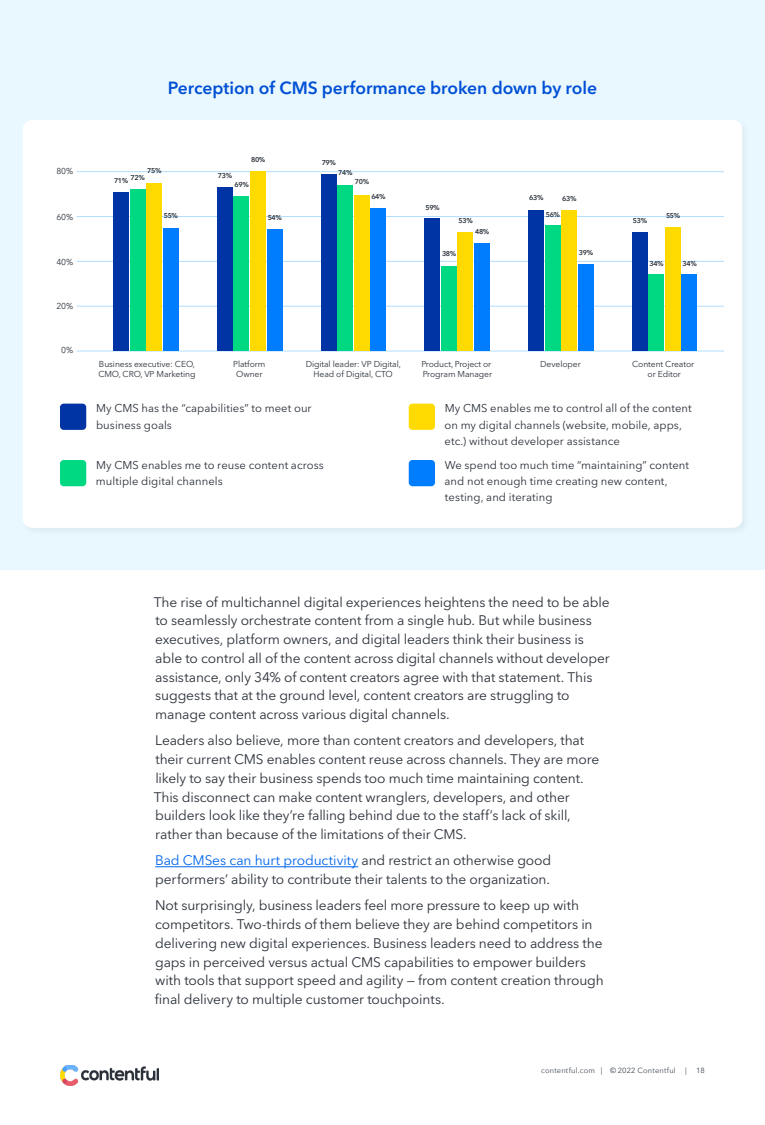
<style>
.page{position:relative;width:765px;height:1125px;background:#fff}
.page>*{position:absolute;margin:0;border:0;box-sizing:border-box;transform-origin:0 0}
.t1{font:600 17.5px "Avenir Next LT Pro";letter-spacing:-.005em;color:#0050d5}
.t2{font:13.75px/18.8px "Avenir Next LT Pro";letter-spacing:-.01em;color:#2a3039}
.t3{font:11.25px/16.2px "Avenir Next LT Pro";letter-spacing:.005em;color:#2a3039}
.t4{font:8.5px/10.2px "Avenir Next LT Pro";letter-spacing:-.01em;color:#2a3039;text-align:center}
.t5{font:7.5px "Avenir Next";letter-spacing:.025em;color:#404953}
.t6{font:600 7px "Avenir Next LT Pro";letter-spacing:-.05em;color:#2a3039}
.s1{color:#0065eb}
</style>
<div class="page">
<div style="left:0;top:0;width:765px;height:570px;background:#e9f7ff"></div>
<div style="left:21px;top:118px;width:730px;height:418px;background:#e5f3fb"></div>
<div style="left:23px;top:120px;width:719px;height:408px;background:#fff"></div>
<hr style="left:77px;top:216px;width:647px;height:1px;background:#b2deff">
<hr style="left:77px;top:261px;width:647px;height:1px;background:#b2deff">
<hr style="left:77px;top:306px;width:647px;height:1px;background:#b2deff">
<hr style="left:77px;top:351px;width:647px;height:1px;background:#b2deff">
<hr style="left:77px;top:171px;width:647px;height:1px;background:#b2deff">
<div style="left:113px;top:192px;width:16px;height:159px;background:#0033a3"></div>
<div style="left:130px;top:189px;width:16px;height:162px;background:#00d981"></div>
<div style="left:146px;top:183px;width:16px;height:168px;background:#ffda00"></div>
<div style="left:163px;top:228px;width:16px;height:123px;background:#007cff"></div>
<div style="left:217px;top:187px;width:16px;height:164px;background:#0033a3"></div>
<div style="left:233px;top:197px;width:16px;height:154px;background:#00d981"></div>
<div style="left:250px;top:171px;width:16px;height:180px;background:#ffda00"></div>
<div style="left:267px;top:229px;width:15px;height:122px;background:#007cff"></div>
<div style="left:321px;top:174px;width:16px;height:177px;background:#0033a3"></div>
<div style="left:337px;top:185px;width:16px;height:166px;background:#00d981"></div>
<div style="left:354px;top:195px;width:16px;height:156px;background:#ffda00"></div>
<div style="left:370px;top:208px;width:16px;height:143px;background:#007cff"></div>
<div style="left:424px;top:218px;width:16px;height:133px;background:#0033a3"></div>
<div style="left:441px;top:266px;width:16px;height:85px;background:#00d981"></div>
<div style="left:457px;top:232px;width:16px;height:119px;background:#ffda00"></div>
<div style="left:474px;top:243px;width:16px;height:108px;background:#007cff"></div>
<div style="left:528px;top:210px;width:16px;height:141px;background:#0033a3"></div>
<div style="left:545px;top:225px;width:16px;height:126px;background:#00d981"></div>
<div style="left:561px;top:210px;width:16px;height:141px;background:#ffda00"></div>
<div style="left:578px;top:264px;width:16px;height:87px;background:#007cff"></div>
<div style="left:632px;top:232px;width:16px;height:119px;background:#0033a3"></div>
<div style="left:648px;top:274px;width:16px;height:77px;background:#00d981"></div>
<div style="left:665px;top:227px;width:16px;height:124px;background:#ffda00"></div>
<div style="left:682px;top:274px;width:15px;height:77px;background:#007cff"></div>
<img style="left:60px;top:1065px;width:99px;height:20px">
<hr style="left:155px;top:866px;width:203px;height:1px;background:#0065eb">
<div style="left:409px;top:460px;width:26px;height:26px;background:#007cff;border-radius:4px"></div>
<div style="left:60px;top:460px;width:26px;height:26px;background:#00d981;border-radius:4px"></div>
<div style="left:409px;top:404px;width:26px;height:26px;background:#ffda00;border-radius:4px"></div>
<div style="left:60px;top:404px;width:26px;height:26px;background:#0033a3;border-radius:4px"></div>
<p class="t4" style="left:56px;top:166px;width:18px">80%</p>
<p class="t4" style="left:56px;top:211px;width:18px">60%</p>
<p class="t4" style="left:56px;top:256px;width:18px">40%</p>
<p class="t4" style="left:56px;top:301px;width:18px">20%</p>
<p class="t4" style="left:61px;top:345px;width:14px">0%</p>
<p class="t1" style="left:168px;top:77px;width:431px">Perception of CMS performance broken down by role</p>
<p class="t6" style="left:251px;top:155px;width:16px">80%</p>
<p class="t6" style="left:322px;top:158px;width:16px">79%</p>
<p class="t6" style="left:147px;top:166px;width:16px">75%</p>
<p class="t6" style="left:114px;top:175px;width:32px">71% 72%</p>
<p class="t6" style="left:218px;top:172px;width:16px">73%</p>
<p class="t6" style="left:235px;top:180px;width:16px">69%</p>
<p class="t6" style="left:338px;top:169px;width:16px">74%</p>
<p class="t6" style="left:355px;top:177px;width:16px">70%</p>
<p class="t6" style="left:371px;top:192px;width:16px">64%</p>
<p class="t6" style="left:529px;top:193px;width:16px">63%</p>
<p class="t6" style="left:562px;top:194px;width:16px">63%</p>
<p class="t6" style="left:164px;top:212px;width:16px">55%</p>
<p class="t6" style="left:268px;top:213px;width:16px">54%</p>
<p class="t6" style="left:425px;top:203px;width:16px">59%</p>
<p class="t6" style="left:459px;top:216px;width:16px">53%</p>
<p class="t6" style="left:546px;top:210px;width:16px">56%</p>
<p class="t6" style="left:633px;top:216px;width:16px">53%</p>
<p class="t6" style="left:666px;top:212px;width:16px">55%</p>
<p class="t6" style="left:475px;top:228px;width:16px">48%</p>
<p class="t6" style="left:442px;top:249px;width:16px">38%</p>
<p class="t6" style="left:579px;top:248px;width:16px">39%</p>
<p class="t6" style="left:649px;top:259px;width:16px">34%</p>
<p class="t6" style="left:683px;top:259px;width:16px">34%</p>
<p class="t4" style="left:98px;top:359px;width:99px;text-align:left">Business executive: CEO,<br>CMO, CRO, VP Marketing</p>
<p class="t4" style="left:233px;top:359px;width:34px">Platform<br>Owner</p>
<p class="t4" style="left:306px;top:359px;width:97px">Digital leader: VP Digital,<br>Head of Digital, CTO</p>
<p class="t4" style="left:421px;top:359px;width:72px;text-align:left">Product, Project or<br>Program Manager</p>
<p class="t4" style="left:540px;top:359px;width:42px">Developer</p>
<p class="t4" style="left:632px;top:359px;width:63px">Content Creator or Editor</p>
<p class="t3" style="left:96px;top:400px;width:217px">My CMS has the “capabilities” to meet our business goals</p>
<p class="t3" style="left:96px;top:457px;width:229px">My CMS enables me to reuse content across multiple digital channels</p>
<p class="t3" style="left:445px;top:400px;width:249px">My CMS enables me to control all of the content on my digital channels (website, mobile, apps, etc.) without developer assistance</p>
<p class="t3" style="left:445px;top:457px;width:246px">We spend too much time “maintaining” content and not enough time creating new content, testing, and iterating</p>
<p class="t2" style="left:154px;top:592px;width:457px">The rise of multichannel digital experiences heightens the need to be able to seamlessly orchestrate content from a single hub. But while business executives, platform owners, and digital leaders think their business is able to control all of the content across digital channels without developer assistance, only 34% of content creators agree with that statement. This suggests that at the ground level, content creators are struggling to manage content across various digital channels.</p>
<p class="t2" style="left:154px;top:731px;width:447px">Leaders also believe, more than content creators and developers, that their current CMS enables content reuse across channels. They are more likely to say their business spends too much time maintaining content.<br>This disconnect can make content wranglers, developers, and other builders look like they’re falling behind due to the staff’s lack of skill, rather than because of the limitations of their CMS.</p>
<p class="t2" style="left:155px;top:851px;width:398px"><span class="s1">Bad CMSes can hurt productivity</span> and restrict an otherwise good performers’ ability to contribute their talents to the organization.</p>
<p class="t2" style="left:155px;top:896px;width:450px">Not surprisingly, business leaders feel more pressure to keep up with competitors. Two-thirds of them believe they are behind competitors in delivering new digital experiences. Business leaders need to address the gaps in perceived versus actual CMS capabilities to empower builders with tools that support speed and agility — from content creation through final delivery to multiple customer touchpoints.</p>
<p class="t5" style="left:541px;top:1064px;width:136px">contentful.com | © 2022 Contentful</p>
<p class="t5" style="left:685px;top:1064px;width:3px">|</p>
<p class="t5" style="left:696px;top:1064px;width:10px">18</p>
</div>
